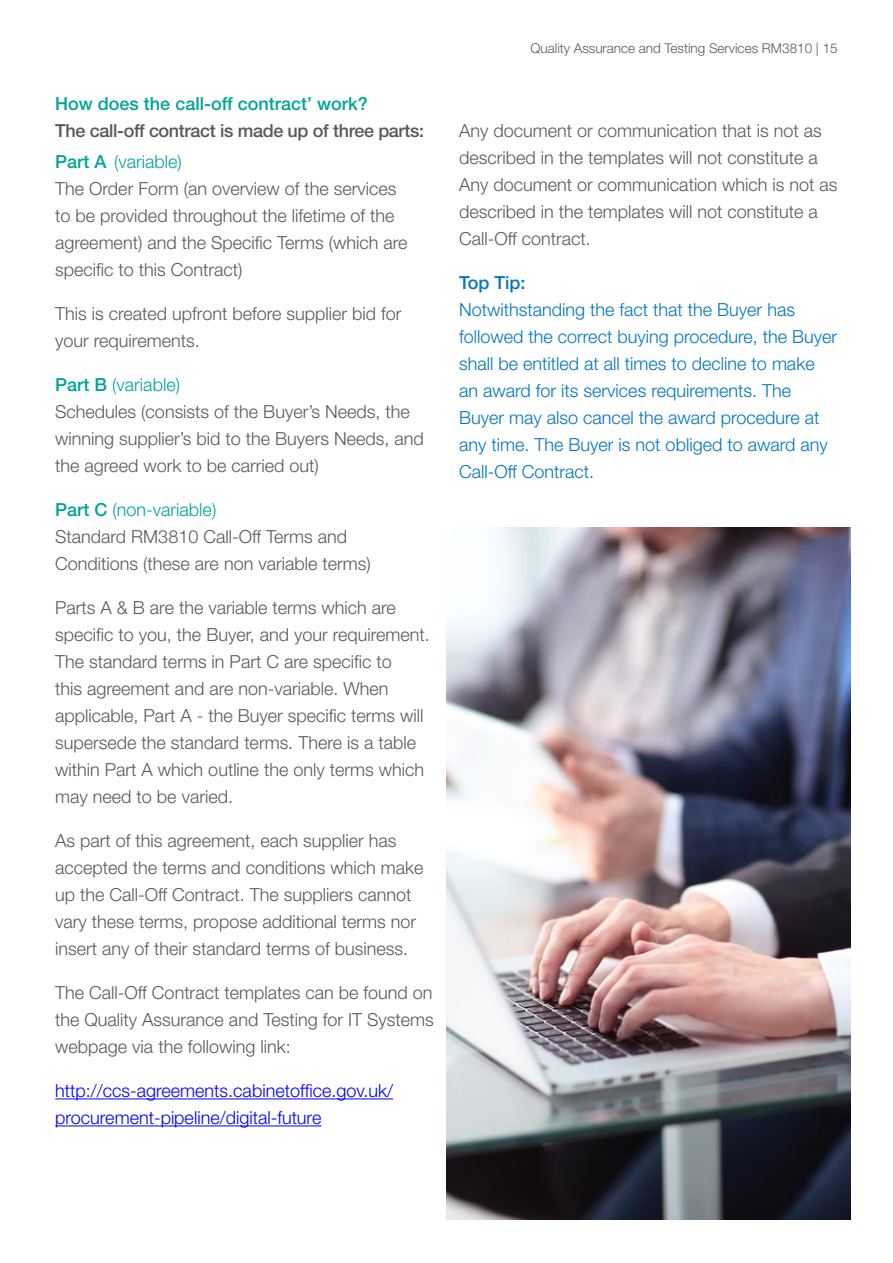
<style>
.page{position:relative;width:893px;height:1263px;background:#fff}
.page>*{position:absolute;margin:0;border:0;box-sizing:border-box;transform-origin:0 0}
.t1{font:300 18px/27px "Helvetica Neue LT";color:#58595b}
.t2{font:300 18px/27px "Helvetica Neue LT";color:#0076c0}
.t3{font:300 18px/27px "Helvetica Neue LT";color:#00f}
.t4{font:500 18px/31.2px "Helvetica Neue LT";letter-spacing:-.02em;color:#58595b}
.t5{font:500 18px "Helvetica Neue LT";color:#00a595}
.t6{font:500 18px "Helvetica Neue LT";color:#0076c0}
.t7{font:300 13.5px "Helvetica Neue";color:#58595b}
.s1{color:#00a595}
.s2{font-weight:300;color:#00a595}
.s3{font-weight:500;color:#00a595}
</style>
<div class="page">
<hr style="left:55px;top:1098px;width:338px;height:1px;background:#00f">
<hr style="left:55px;top:1125px;width:266px;height:1px;background:#00f">
<img style="left:446px;top:527px;width:404px;height:692px">
<p class="t5" style="left:55px;top:93px;width:314px">How does the call-off contract’ work?</p>
<p class="t4" style="left:55px;top:115px;width:370px">The call-off contract is made up of three parts:<br><span class="s1">Part A</span> <span class="s2">(variable)</span></p>
<p class="t1" style="left:55px;top:175px;width:354px">The Order Form (an overview of the services to be provided throughout the lifetime of the agreement) and the Specific Terms (which are specific to this Contract)</p>
<p class="t1" style="left:55px;top:300px;width:348px">This is created upfront before supplier bid for your requirements.</p>
<p class="t1" style="left:55px;top:371px;width:370px"><span class="s3">Part B</span> <span class="s1">(variable)<br></span>Schedules (consists of the Buyer’s Needs, the winning supplier’s bid to the Buyers Needs, and the agreed work to be carried out)</p>
<p class="t1" style="left:55px;top:496px;width:317px"><span class="s3">Part C</span> <span class="s1">(non-variable)<br></span>Standard RM3810 Call-Off Terms and<br>Conditions (these are non variable terms)</p>
<p class="t1" style="left:55px;top:594px;width:376px">Parts A &amp; B are the variable terms which are specific to you, the Buyer, and your requirement.<br>The standard terms in Part C are specific to<br>this agreement and are non-variable. When applicable, Part A - the Buyer specific terms will supersede the standard terms. There is a table within Part A which outline the only terms which may need to be varied.</p>
<p class="t1" style="left:55px;top:827px;width:370px">As part of this agreement, each supplier has accepted the terms and conditions which make up the Call-Off Contract. The suppliers cannot vary these terms, propose additional terms nor insert any of their standard terms of business.</p>
<p class="t1" style="left:55px;top:979px;width:380px;text-align:justify">The Call-Off Contract templates can be found on the Quality Assurance and Testing for IT Systems webpage via the following link:</p>
<p class="t3" style="left:55px;top:1077px;width:339px">http://ccs-agreements.cabinetoffice.gov.uk/ procurement-pipeline/digital-future</p>
<p class="t7" style="left:531px;top:40px;width:309px">Quality Assurance and Testing Services RM3810 | 15</p>
<p class="t1" style="left:459px;top:116px;width:380px">Any document or communication that is not as described in the templates will not constitute a Any document or communication which is not as described in the templates will not constitute a Call-Off contract.</p>
<p class="t6" style="left:459px;top:272px;width:68px">Top Tip:</p>
<p class="t2" style="left:459px;top:295px;width:379px">Notwithstanding the fact that the Buyer has followed the correct buying procedure, the Buyer shall be entitled at all times to decline to make an award for its services requirements. The Buyer may also cancel the award procedure at any time. The Buyer is not obliged to award any Call-Off Contract.</p>
</div>
